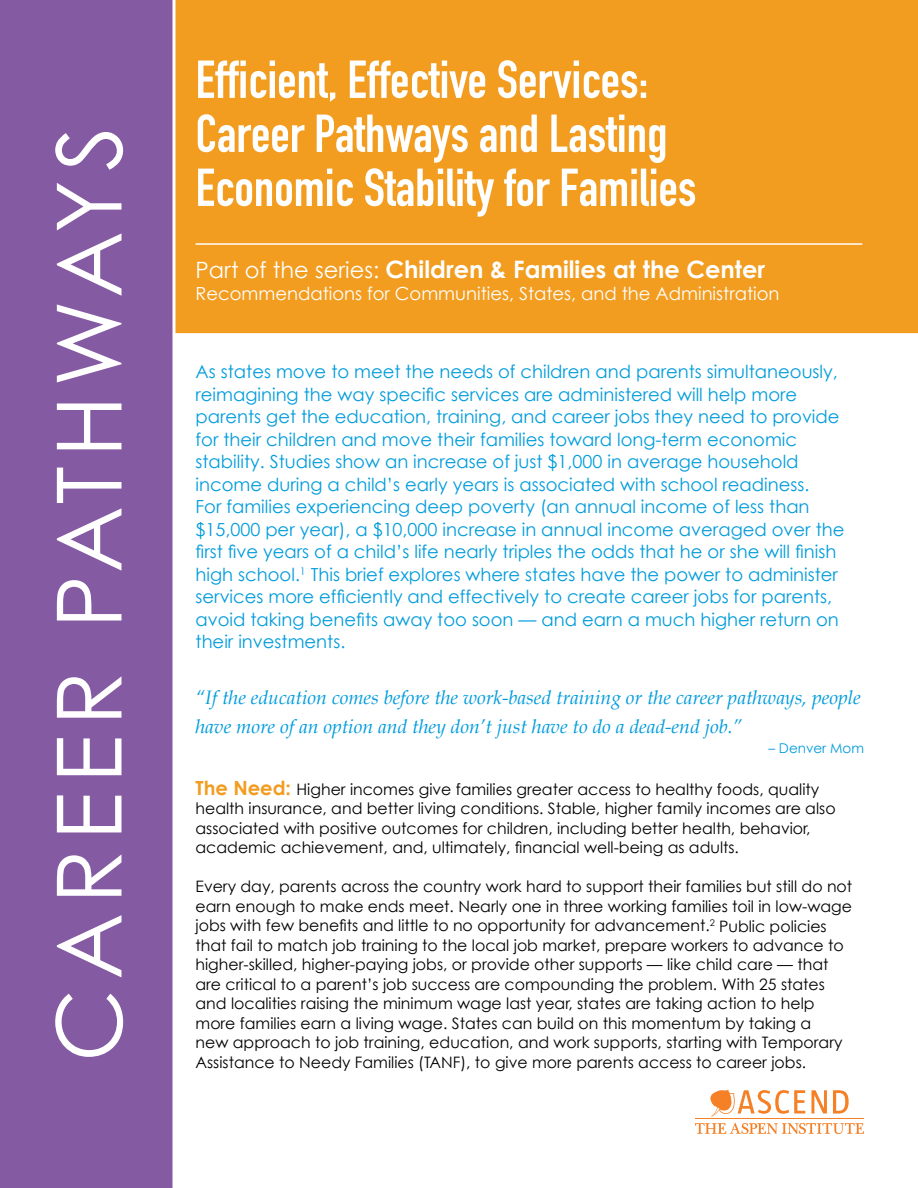
<style>
.page{position:relative;width:918px;height:1188px;background:#fff}
.page>*{position:absolute;margin:0;border:0;box-sizing:border-box;transform-origin:0 0}
.t1{font:90px "Century Gothic";letter-spacing:.1em;color:#fff}
.t2{font:52.5px/54px "DIN Engschrift Std";color:#fff}
.t3{font:700 24px "Century Gothic";color:#fff}
.t4{font:italic 19.5px/30px "Book Antiqua";color:#019cdc}
.t5{font:18px/22.5px "Century Gothic";color:#019cdc}
.t6{font:18px "Century Gothic";color:#fff}
.t7{font:15.75px/19.5px "Century Gothic";color:#000}
.t8{font:13.5px "Century Gothic";color:#019cdc}
.s1{font-weight:400;font-size:22.5px}
.s2{font-weight:700;font-size:19.5px;color:#f29d20}
</style>
<div class="page">
<div style="left:176px;top:0;width:742px;height:334px;background:#f29d20"></div>
<hr style="left:196px;top:243px;width:666px;height:2px;background:#fff">
<hr style="left:695px;top:1118px;width:169px;height:1px;background:#f58025">
<svg style="left:695px;top:1123px;width:169px;height:11px"></svg>
<svg style="left:811px;top:1090px;width:16px;height:23px"></svg>
<svg style="left:833px;top:1090px;width:16px;height:24px"></svg>
<svg style="left:710px;top:1090px;width:95px;height:27px"></svg>
<div style="left:0;top:0;width:176px;height:1188px;background:#845aa2"></div>
<h1 class="t1" style="left:34px;top:1062px;width:937px;rotate:-90deg">CAREER PATHWAYS</h1>
<h2 class="t2" style="left:196px;top:53px;width:502px">Efficient, Effective Services:<br>Career Pathways and Lasting<br>Economic Stability for Families</h2>
<h3 class="t3" style="left:196px;top:254px;width:571px"><span class="s1">Part of the series:</span> Children &amp; Families at the Center</h3>
<p class="t6" style="left:196px;top:283px;width:585px">Recommendations for Communities, States, and the Administration</p>
<p class="t5" style="left:196px;top:360px;width:650px">As states move to meet the needs of children and parents simultaneously, reimagining the way specific services are administered will help more parents get the education, training, and career jobs they need to provide for their children and move their families toward long-term economic stability. Studies show an increase of just $1,000 in average household income during a child’s early years is associated with school readiness.<br>For families experiencing deep poverty (an annual income of less than $15,000 per year), a $10,000 increase in annual income averaged over the first five years of a child’s life nearly triples the odds that he or she will finish high school.<sup>1</sup> This brief explores where states have the power to administer services more efficiently and effectively to create career jobs for parents, avoid taking benefits away too soon — and earn a much higher return on their investments.</p>
<p class="t4" style="left:196px;top:682px;width:667px">“If the education comes before the work-based training or the career pathways, people have more of an option and they don’t just have to do a dead-end job.”</p>
<p class="t8" style="left:768px;top:740px;width:97px">– Denver Mom</p>
<p class="t7" style="left:196px;top:779px;width:642px"><span class="s2">The Need:</span> Higher incomes give families greater access to healthy foods, quality health insurance, and better living conditions. Stable, higher family incomes are also associated with positive outcomes for children, including better health, behavior, academic achievement, and, ultimately, financial well-being as adults.</p>
<p class="t7" style="left:196px;top:877px;width:658px">Every day, parents across the country work hard to support their families but still do not earn enough to make ends meet. Nearly one in three working families toil in low-wage jobs with few benefits and little to no opportunity for advancement.<sup>2</sup> Public policies that fail to match job training to the local job market, prepare workers to advance to higher-skilled, higher-paying jobs, or provide other supports — like child care — that are critical to a parent’s job success are compounding the problem. With 25 states and localities raising the minimum wage last year, states are taking action to help more families earn a living wage. States can build on this momentum by taking a<br>new approach to job training, education, and work supports, starting with Temporary Assistance to Needy Families (TANF), to give more parents access to career jobs.</p>
</div>
